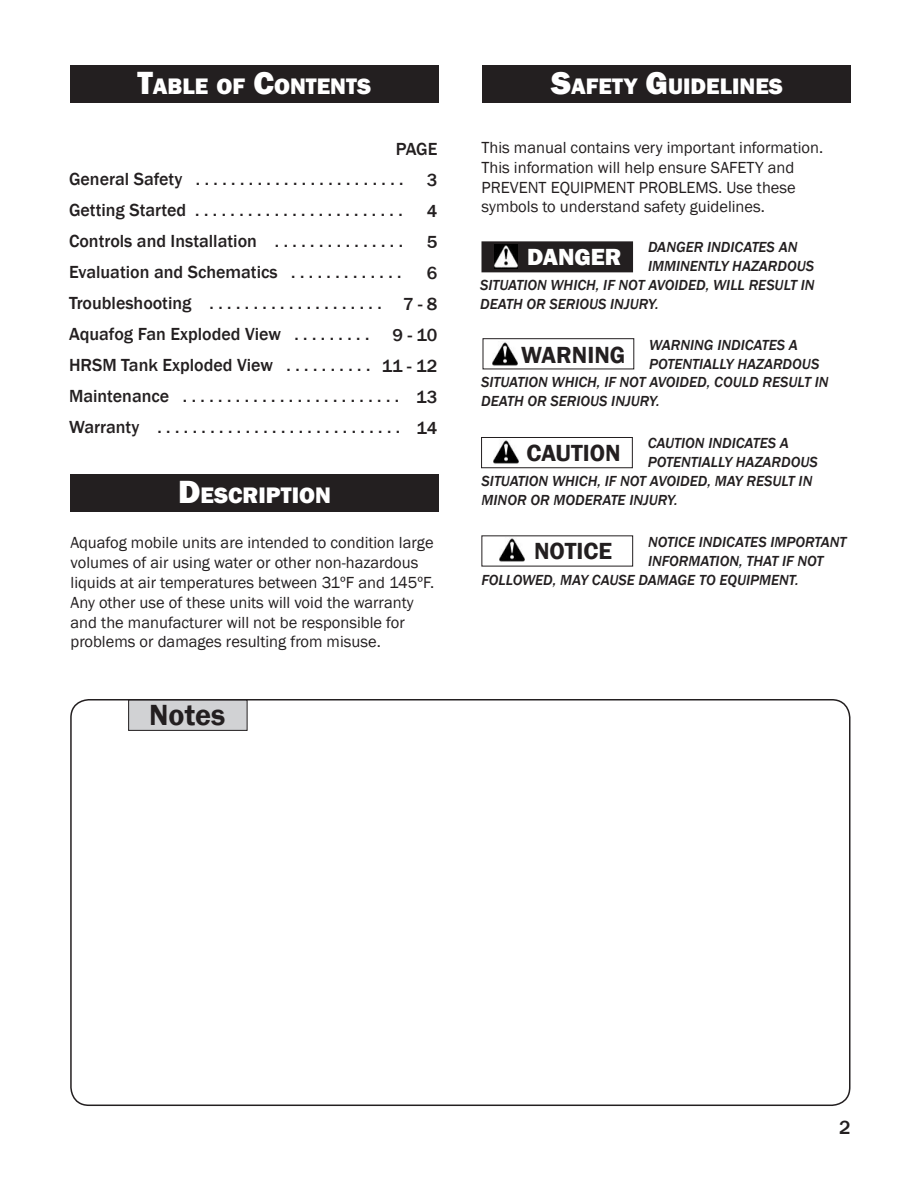
<style>
.page{position:relative;width:918px;height:1188px;background:#fff}
.page>*{position:absolute;margin:0;border:0;box-sizing:border-box;transform-origin:0 0}
.t1{font:600 30px "Franklin Gothic";color:#231f20}
.t2{font:600 24px "Franklin Gothic";color:#231f20}
.t3{font:800 24px "Franklin Gothic";color:#fff}
.t4{font:800 23.1px "Franklin Gothic";color:#fff}
.t5{font:500 19.5px "Franklin Gothic";color:#231f20}
.t6{font:500 18px/31px "Franklin Gothic";color:#231f20}
.t7{font:16.5px/19.8px "Franklin Gothic";color:#231f20}
.t8{font:italic 500 15px "Franklin Gothic";color:#231f20}
.s1{font-size:33px}
</style>
<div class="page">
<div style="left:482px;top:65px;width:369px;height:38px;background:#231f20"></div>
<img style="left:493px;top:342px;width:24px;height:24px">
<div style="left:482px;top:242px;width:150px;height:30px;background:#231f20"></div>
<div style="left:481px;top:241px;width:152px;height:31px;border:2px solid #231f20"></div>
<img style="left:494px;top:244px;width:24px;height:24px">
<div style="left:70px;top:65px;width:369px;height:38px;background:#231f20"></div>
<div style="left:483px;top:338px;width:151px;height:31px;border:1px solid #231f20"></div>
<img style="left:494px;top:440px;width:25px;height:24px">
<div style="left:481px;top:437px;width:152px;height:31px;border:1px solid #231f20"></div>
<img style="left:500px;top:538px;width:25px;height:24px">
<svg style="left:70px;top:699px;width:781px;height:406px"></svg>
<div style="left:129px;top:700px;width:118px;height:30px;background:#d1d2d4"></div>
<div style="left:128px;top:700px;width:120px;height:31px;border:1px solid #231f20"></div>
<div style="left:70px;top:474px;width:369px;height:38px;background:#231f20"></div>
<p class="t4" style="left:137px;top:71px;width:236px"><span class="s1">T</span>ABLE OF <span class="s1">C</span>ONTENTS</p>
<p class="t6" style="left:382px;top:134px;width:57px;text-align:right">PAGE<br>3<br>4<br>5<br>6<br>7 - 8<br>9 - 10<br>11 - 12<br>13<br>14</p>
<p class="t6" style="left:69px;top:163px;width:336px">General Safety . . . . . . . . . . . . . . . . . . . . . . . .<br>Getting Started . . . . . . . . . . . . . . . . . . . . . . . .<br>Controls and Installation . . . . . . . . . . . . . . .<br>Evaluation and Schematics . . . . . . . . . . . . .<br>Troubleshooting . . . . . . . . . . . . . . . . . . . .<br>Aquafog Fan Exploded View . . . . . . . . .<br>HRSM Tank Exploded View . . . . . . . . . .<br>Maintenance . . . . . . . . . . . . . . . . . . . . . . . . .<br>Warranty . . . . . . . . . . . . . . . . . . . . . . . . . . . .</p>
<p class="t4" style="left:178px;top:480px;width:154px"><span class="s1">D</span>ESCRIPTION</p>
<p class="t7" style="left:71px;top:533px;width:365px">Aquafog mobile units are intended to condition large volumes of air using water or other non-hazardous liquids at air temperatures between 31ºF and 145ºF.<br>Any other use of these units will void the warranty and the manufacturer will not be responsible for problems or damages resulting from misuse.</p>
<p class="t1" style="left:149px;top:696px;width:78px">Notes</p>
<p class="t4" style="left:551px;top:71px;width:233px"><span class="s1">S</span>AFETY <span class="s1">G</span>UIDELINES</p>
<p class="t7" style="left:482px;top:138px;width:343px">This manual contains very important information.<br>This information will help ensure SAFETY and PREVENT EQUIPMENT PROBLEMS. Use these symbols to understand safety guidelines.</p>
<p class="t3" style="left:527px;top:242px;width:96px">DANGER</p>
<p class="t8" style="left:648px;top:238px;width:151px">DANGER INDICATES AN</p>
<p class="t8" style="left:648px;top:257px;width:168px">IMMINENTLY HAZARDOUS</p>
<p class="t8" style="left:480px;top:276px;width:336px">SITUATION WHICH, IF NOT AVOIDED, WILL RESULT IN</p>
<p class="t8" style="left:480px;top:294px;width:180px">DEATH OR SERIOUS INJURY.</p>
<p class="t8" style="left:649px;top:336px;width:150px">WARNING INDICATES A</p>
<p class="t8" style="left:649px;top:354px;width:172px">POTENTIALLY HAZARDOUS</p>
<p class="t8" style="left:481px;top:373px;width:349px">SITUATION WHICH, IF NOT AVOIDED, COULD RESULT IN</p>
<p class="t8" style="left:481px;top:392px;width:180px">DEATH OR SERIOUS INJURY.</p>
<p class="t8" style="left:648px;top:434px;width:143px">CAUTION INDICATES A</p>
<p class="t8" style="left:648px;top:453px;width:172px">POTENTIALLY HAZARDOUS</p>
<p class="t8" style="left:482px;top:472px;width:332px">SITUATION WHICH, IF NOT AVOIDED, MAY RESULT IN</p>
<p class="t8" style="left:482px;top:490px;width:198px">MINOR OR MODERATE INJURY.</p>
<p class="t8" style="left:648px;top:533px;width:200px">NOTICE INDICATES IMPORTANT</p>
<p class="t8" style="left:648px;top:552px;width:177px">INFORMATION, THAT IF NOT</p>
<p class="t8" style="left:482px;top:570px;width:319px">FOLLOWED, MAY CAUSE DAMAGE TO EQUIPMENT.</p>
<p class="t2" style="left:521px;top:340px;width:105px">WARNING</p>
<p class="t2" style="left:527px;top:438px;width:96px">CAUTION</p>
<p class="t2" style="left:534px;top:536px;width:80px">NOTICE</p>
<p class="t5" style="left:839px;top:1116px;width:13px">2</p>
</div>
